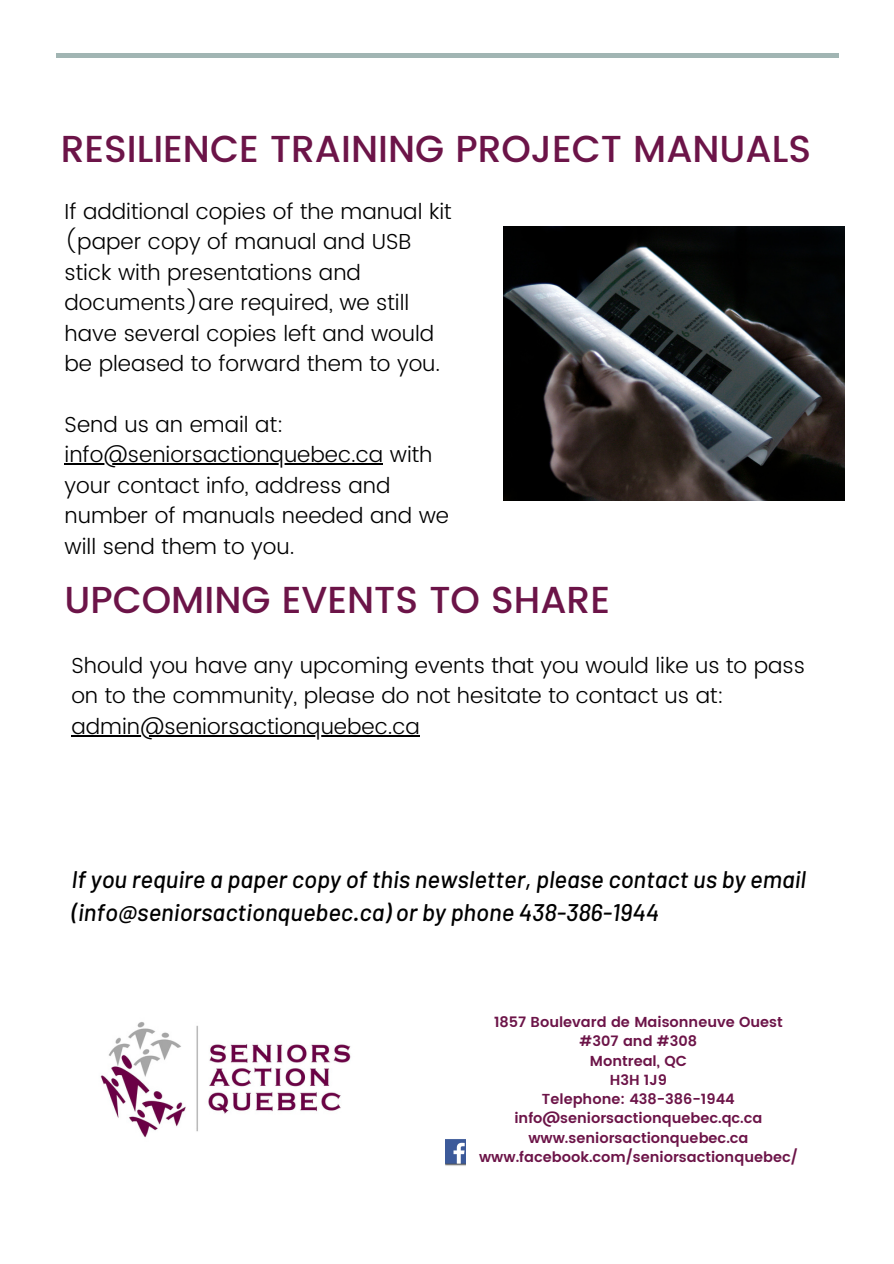
<style>
.page{position:relative;width:894px;height:1264px;background:#fff}
.page>*{position:absolute;margin:0;border:0;box-sizing:border-box;transform-origin:0 0}
.t1{font:500 37.5px "Poppins";color:#6c1448}
.t2{font:italic 500 24px/32.7px "Barlow";color:#000}
.t3{font:300 21.75px/30.5px "Poppins";color:#000}
.t4{font:600 14.4px "Poppins";color:#6c1448}
</style>
<div class="page">
<img style="left:100px;top:1022px;width:251px;height:116px">
<img style="left:445px;top:1139px;width:21px;height:27px">
<hr style="left:71px;top:735px;width:349px;height:1px;background:#000">
<img style="left:503px;top:226px;width:341px;height:274px">
<hr style="left:65px;top:463px;width:318px;height:1px;background:#000">
<hr style="left:56px;top:53px;width:782px;height:4px;background:#a1b5b3">
<p class="t1" style="left:61px;top:127px;width:751px">RESILIENCE TRAINING PROJECT MANUALS</p>
<p class="t3" style="left:65px;top:196px;width:388px">If additional copies of the manual kit (paper copy of manual and USB stick with presentations and documents)are required, we still have several copies left and would be pleased to forward them to you.</p>
<p class="t3" style="left:65px;top:409px;width:386px">Send us an email at: info@seniorsactionquebec.ca with your contact info, address and number of manuals needed and we will send them to you.</p>
<p class="t1" style="left:65px;top:578px;width:546px">UPCOMING EVENTS TO SHARE</p>
<p class="t3" style="left:71px;top:650px;width:735px">Should you have any upcoming events that you would like us to pass on to the community, please do not hesitate to contact us at: admin@seniorsactionquebec.ca</p>
<p class="t2" style="left:71px;top:862px;width:736px">If you require a paper copy of this newsletter, please contact us by email (info@seniorsactionquebec.ca) or by phone 438-386-1944</p>
<p class="t4" style="left:494px;top:1013px;width:290px">1857 Boulevard de Maisonneuve Ouest</p>
<p class="t4" style="left:579px;top:1032px;width:119px">#307 and #308</p>
<p class="t4" style="left:589px;top:1052px;width:98px">Montreal, QC</p>
<p class="t4" style="left:609px;top:1071px;width:59px">H3H 1J9</p>
<p class="t4" style="left:542px;top:1090px;width:194px">Telephone: 438-386-1944</p>
<p class="t4" style="left:514px;top:1109px;width:249px">info@seniorsactionquebec.qc.ca</p>
<p class="t4" style="left:528px;top:1129px;width:221px">www.seniorsactionquebec.ca</p>
<p class="t4" style="left:479px;top:1148px;width:320px">www.facebook.com/seniorsactionquebec/</p>
</div>
